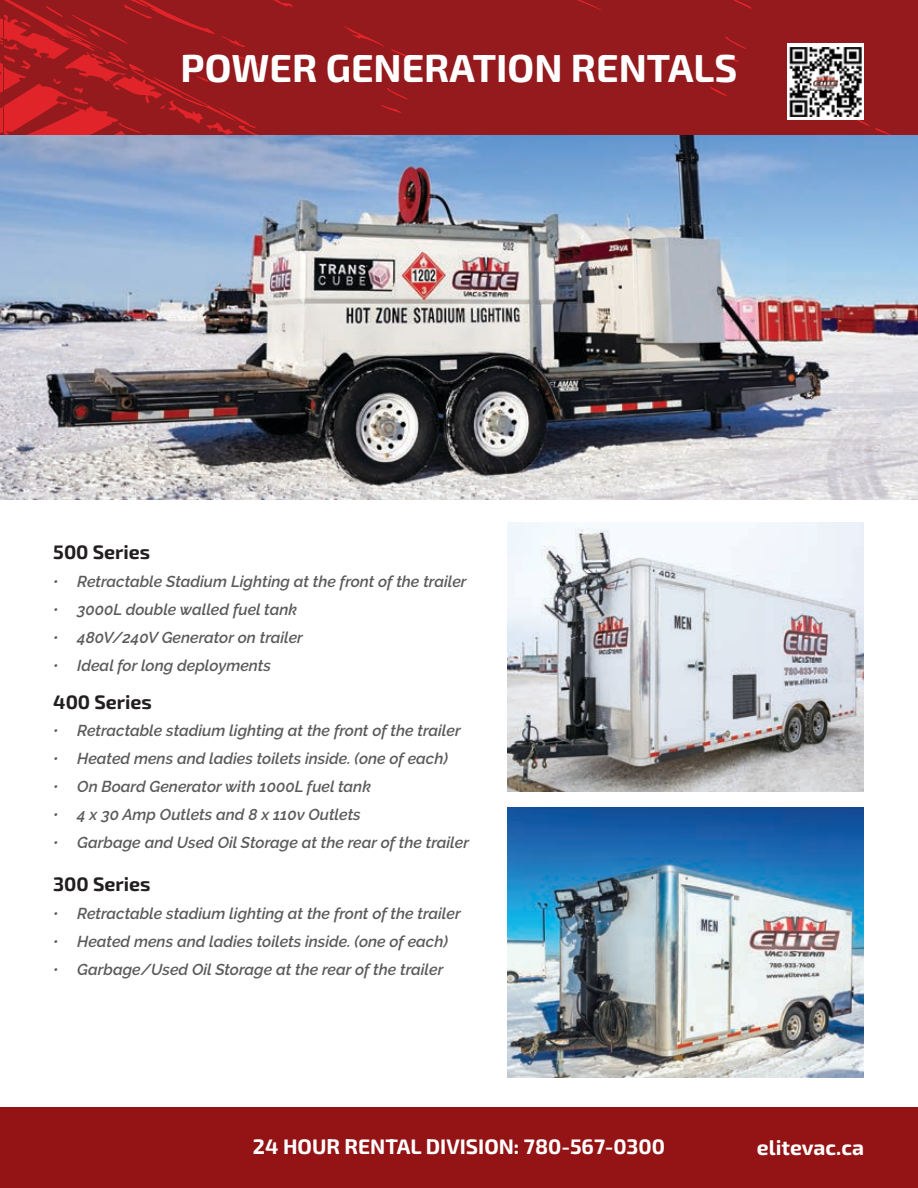
<style>
.page{position:relative;width:918px;height:1188px;background:#fff}
.page>*{position:absolute;margin:0;border:0;box-sizing:border-box;transform-origin:0 0}
.t1{font:700 39px "Exo 2";color:#fff}
.t2{font:700 21px "Exo 2";color:#fff}
.t3{font:700 19.5px "Exo 2";color:#231f20}
.t4{font:italic 600 15.75px "Raleway";color:#5b5b5d}
.s1{font-weight:400}
</style>
<div class="page">
<div style="left:3px;top:0;width:915px;height:135px;background:#941a1d"></div>
<svg style="left:857px;top:120px;width:34px;height:15px"></svg>
<svg style="left:710px;top:87px;width:17px;height:9px"></svg>
<svg style="left:733px;top:0;width:19px;height:9px"></svg>
<svg style="left:577px;top:0;width:25px;height:11px"></svg>
<svg style="left:719px;top:37px;width:27px;height:25px"></svg>
<svg style="left:391px;top:49px;width:21px;height:10px"></svg>
<svg style="left:381px;top:88px;width:27px;height:25px"></svg>
<svg style="left:341px;top:24px;width:44px;height:23px"></svg>
<svg style="left:0;top:0;width:293px;height:135px"></svg>
<svg style="left:787px;top:44px;width:77px;height:76px"></svg>
<img style="left:790px;top:47px;width:71px;height:70px">
<img style="left:0;top:135px;width:918px;height:365px">
<img style="left:508px;top:522px;width:356px;height:270px">
<img style="left:508px;top:808px;width:356px;height:270px">
<div style="left:0;top:1107px;width:918px;height:81px;background:#941315"></div>
<h1 class="t1" style="left:181px;top:41px;width:558px">POWER GENERATION RENTALS</h1>
<p class="t3" style="left:53px;top:539px;width:99px">500 Series</p>
<p class="t4" style="left:53px;top:573px;width:415px"><span class="s1">•</span> Retractable Stadium Lighting at the front of the trailer</p>
<p class="t4" style="left:53px;top:601px;width:245px"><span class="s1">•</span> 3000L double walled fuel tank</p>
<p class="t4" style="left:53px;top:629px;width:251px"><span class="s1">•</span> 480V/240V Generator on trailer</p>
<p class="t4" style="left:53px;top:656px;width:219px"><span class="s1">•</span> Ideal for long deployments</p>
<p class="t3" style="left:53px;top:688px;width:100px">400 Series</p>
<p class="t4" style="left:53px;top:722px;width:409px"><span class="s1">•</span> Retractable stadium lighting at the front of the trailer</p>
<p class="t4" style="left:53px;top:750px;width:396px"><span class="s1">•</span> Heated mens and ladies toilets inside. (one of each)</p>
<p class="t4" style="left:53px;top:778px;width:319px"><span class="s1">•</span> On Board Generator with 1000L fuel tank</p>
<p class="t4" style="left:53px;top:806px;width:309px"><span class="s1">•</span> 4 x 30 Amp Outlets and 8 x 110v Outlets</p>
<p class="t4" style="left:53px;top:833px;width:417px"><span class="s1">•</span> Garbage and Used Oil Storage at the rear of the trailer</p>
<p class="t3" style="left:53px;top:870px;width:99px">300 Series</p>
<p class="t4" style="left:53px;top:904px;width:409px"><span class="s1">•</span> Retractable stadium lighting at the front of the trailer</p>
<p class="t4" style="left:53px;top:932px;width:396px"><span class="s1">•</span> Heated mens and ladies toilets inside. (one of each)</p>
<p class="t4" style="left:53px;top:960px;width:392px"><span class="s1">•</span> Garbage/Used Oil Storage at the rear of the trailer</p>
<h2 class="t2" style="left:253px;top:1132px;width:414px">24 HOUR RENTAL DIVISION: 780-567-0300</h2>
<h2 class="t2" style="left:757px;top:1133px;width:109px">elitevac.ca</h2>
</div>
